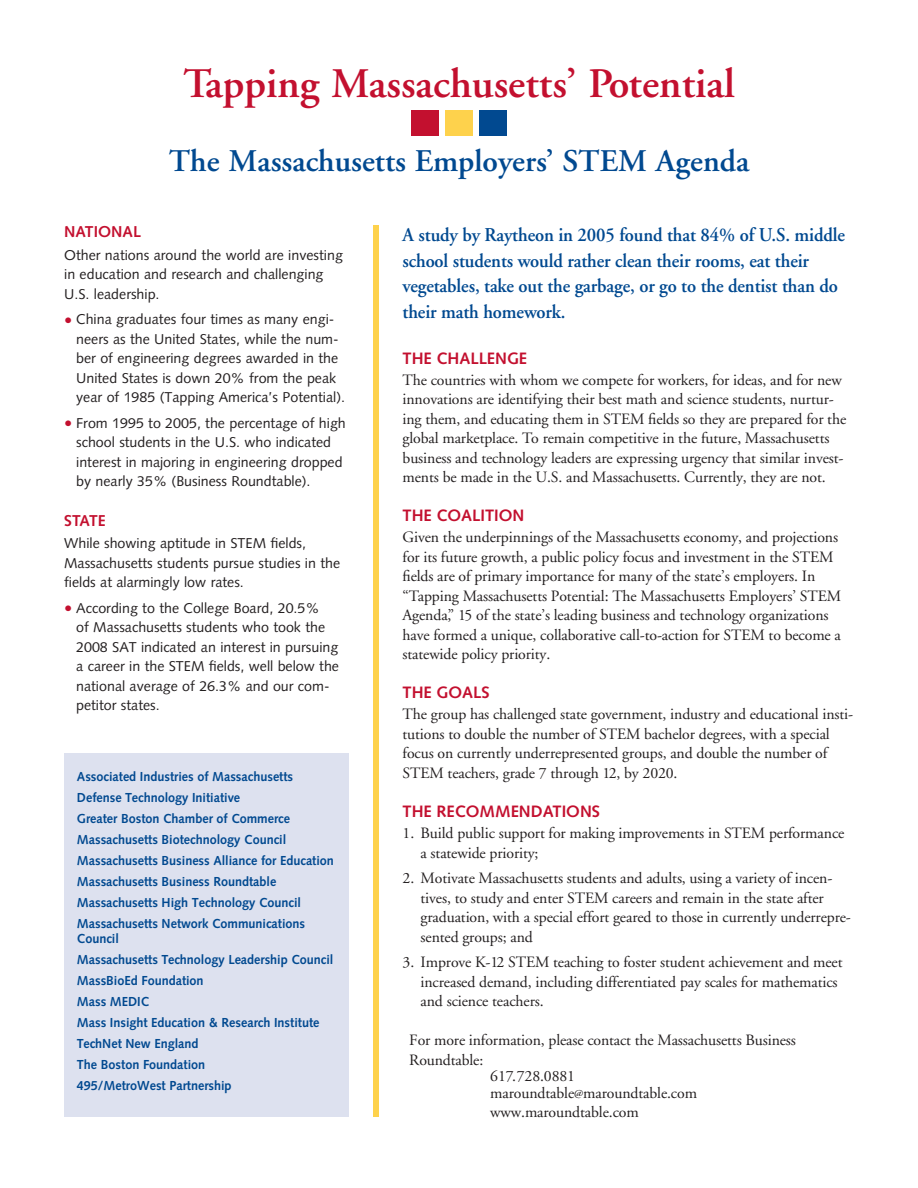
<style>
.page{position:relative;width:918px;height:1188px;background:#fff}
.page>*{position:absolute;margin:0;border:0;box-sizing:border-box;transform-origin:0 0}
.t1{font:600 42px "Adobe Garamond";color:#c3102f}
.t2{font:600 31.5px "Adobe Garamond";color:#014990}
.Body{font:600 19.5px/25.5px "Adobe Garamond";letter-spacing:-.005em;color:#014990;scale:.95 1}
.Subhead_Recommend{font:700 16.5px "Syntax";color:#c3102f}
.Body-2{font:15.75px/19.5px "Adobe Garamond";letter-spacing:-.005em;color:#231f20}
.Bullets{font:15.75px/19.5px "Adobe Garamond";letter-spacing:-.005em;color:#231f20}
.Sidebar_Title{font:700 15.75px "Syntax";color:#c3102f}
.Sidebar_Bullets{font:14.25px/19.5px "Syntax";color:#231f20}
.Sidebar_Text{font:14.25px/19.5px "Syntax";color:#231f20}
.t3{font:700 13.05px/15px "Syntax";letter-spacing:-.005em;color:#014990}
.s1{font-size:16.5px;color:#c3102f}
.s2{font-size:12px}
</style>
<div class="page">
<div style="left:374px;top:225px;width:5px;height:892px;background:#fed24c"></div>
<div style="left:479px;top:110px;width:28px;height:26px;background:#014990"></div>
<div style="left:411px;top:110px;width:28px;height:26px;background:#c3102f"></div>
<div style="left:445px;top:110px;width:28px;height:26px;background:#fed24c"></div>
<div style="left:64px;top:753px;width:284px;height:364px;background:#dde1ef"></div>
<p class="t1" style="left:183px;top:60px;width:553px">Tapping Massachusetts’ Potential</p>
<p class="t2" style="left:169px;top:144px;width:582px">The Massachusetts Employers’ STEM Agenda</p>
<p class="Sidebar_Title" style="left:64px;top:223px;width:78px">National</p>
<p class="Sidebar_Text" style="left:64px;top:245px;width:280px">Other nations around the world are investing in education and research and challenging<br>U.S. leadership.</p>
<p class="Sidebar_Bullets" style="left:76px;top:310px;width:270px;text-indent:-12px"><span class="s1">•</span> China graduates four times as many engi&shy;neers as the United States, while the num&shy;ber of engineering degrees awarded in the United States is down 20% from the peak year of 1985 (Tapping America’s Potential).</p>
<p class="Sidebar_Bullets" style="left:76px;top:413px;width:271px;text-indent:-12px"><span class="s1">•</span> From 1995 to 2005, the percentage of high school students in the U.S. who indicated interest in majoring in engineering dropped by nearly 35% (Business Roundtable).</p>
<p class="Sidebar_Title" style="left:64px;top:511px;width:43px">State</p>
<p class="Sidebar_Text" style="left:64px;top:533px;width:277px">While showing aptitude in STEM fields,<br>Massachusetts students pursue studies in the fields at alarmingly low rates.</p>
<p class="Sidebar_Bullets" style="left:76px;top:598px;width:264px;text-indent:-12px"><span class="s1">•</span> According to the College Board, 20.5%<br>of Massachusetts students who took the 2008 SAT indicated an interest in pursuing a career in the STEM fields, well below the national average of 26.3% and our com&shy;petitor states.</p>
<p class="t3" style="left:77px;top:769px;width:218px">Associated Industries of Massachusetts</p>
<p class="t3" style="left:77px;top:790px;width:165px">Defense Technology Initiative</p>
<p class="t3" style="left:77px;top:811px;width:215px">Greater Boston Chamber of Commerce</p>
<p class="t3" style="left:77px;top:832px;width:211px">Massachusetts Biotechnology Council</p>
<p class="t3" style="left:77px;top:853px;width:259px">Massachusetts Business Alliance for Education</p>
<p class="t3" style="left:77px;top:874px;width:201px">Massachusetts Business Roundtable</p>
<p class="t3" style="left:77px;top:895px;width:226px">Massachusetts High Technology Council</p>
<p class="t3" style="left:77px;top:916px;width:230px">Massachusetts Network Communications<br>Council</p>
<p class="t3" style="left:77px;top:952px;width:258px">Massachusetts Technology Leadership Council</p>
<p class="t3" style="left:77px;top:973px;width:128px">MassBioEd Foundation</p>
<p class="t3" style="left:77px;top:994px;width:42px">Mass MEDI</p>
<p class="t3" style="left:141px;top:994px;width:10px">C</p>
<p class="t3" style="left:77px;top:1015px;width:244px">Mass Insight Education &amp; Research Institute</p>
<p class="t3" style="left:77px;top:1036px;width:123px">TechNet New England</p>
<p class="t3" style="left:77px;top:1057px;width:130px">The Boston Foundation</p>
<p class="t3" style="left:77px;top:1078px;width:156px">495/MetroWest Partnership</p>
<p class="Body" style="left:403px;top:223px;width:467px">A study by Raytheon in 2005 found that 84% of U.S. middle school students would rather clean their rooms, eat their vegetables, take out the garbage, or go to the dentist than do their math homework.</p>
<p class="Subhead_Recommend" style="left:403px;top:348px;width:126px">The Challenge</p>
<p class="Body-2" style="left:403px;top:370px;width:445px">The countries with whom we compete for workers, for ideas, and for new innovations are identifying their best math and science students, nurtur&shy;ing them, and educating them in STEM fields so they are prepared for the global marketplace. To remain competitive in the future, Massachusetts business and technology leaders are expressing urgency that similar invest&shy;ments be made in the U.S. and Massachusetts. Currently, they are not.</p>
<p class="Subhead_Recommend" style="left:403px;top:506px;width:123px">The Coalition</p>
<p class="Body-2" style="left:403px;top:528px;width:440px">Given the underpinnings of the Massachusetts economy, and projections for its future growth, a public policy focus and investment in the STEM fields are of primary importance for many of the state’s employers. In “Tapping Massachusetts Potential: The Massachusetts Employers’ STEM Agenda,” 15 of the state’s leading business and technology organizations have formed a unique, collaborative call-to-action for STEM to become a statewide policy priority.</p>
<p class="Subhead_Recommend" style="left:403px;top:683px;width:89px">The Goals</p>
<p class="Body-2" style="left:403px;top:705px;width:452px">The group has challenged state government, industry and educational insti&shy;tutions to double the number of STEM bachelor degrees, with a special focus on currently underrepresented groups, and double the number of STEM teachers, grade 7 through 12, by 2020.</p>
<p class="Subhead_Recommend" style="left:403px;top:802px;width:199px">The Recommendations</p>
<p class="Bullets" style="left:421px;top:824px;width:425px;text-indent:-18px">1. Build public support for making improvements in STEM performance a statewide priority;</p>
<p class="Bullets" style="left:421px;top:869px;width:432px;text-indent:-18px">2. Motivate Massachusetts students and adults, using a variety of incen&shy;tives, to study and enter STEM careers and remain in the state after graduation, with a special effort geared to those in currently underrepre&shy;sented groups; and</p>
<p class="Bullets" style="left:421px;top:953px;width:424px;text-indent:-18px">3. Improve K-12 STEM teaching to foster student achievement and meet increased demand, including differentiated pay scales for mathematics and science teachers.</p>
<p class="Body-2" style="left:409px;top:1031px;width:388px">For more information, please contact the Massachusetts Business<br>Roundtable:</p>
<p class="Body-2" style="left:490px;top:1068px;width:208px;line-height:16.5px">617.728.0881 maroundtable<span class="s2">@</span>maroundtable.com</p>
<p class="Body-2" style="left:490px;top:1103px;width:150px">www.maroundtable.com</p>
</div>
